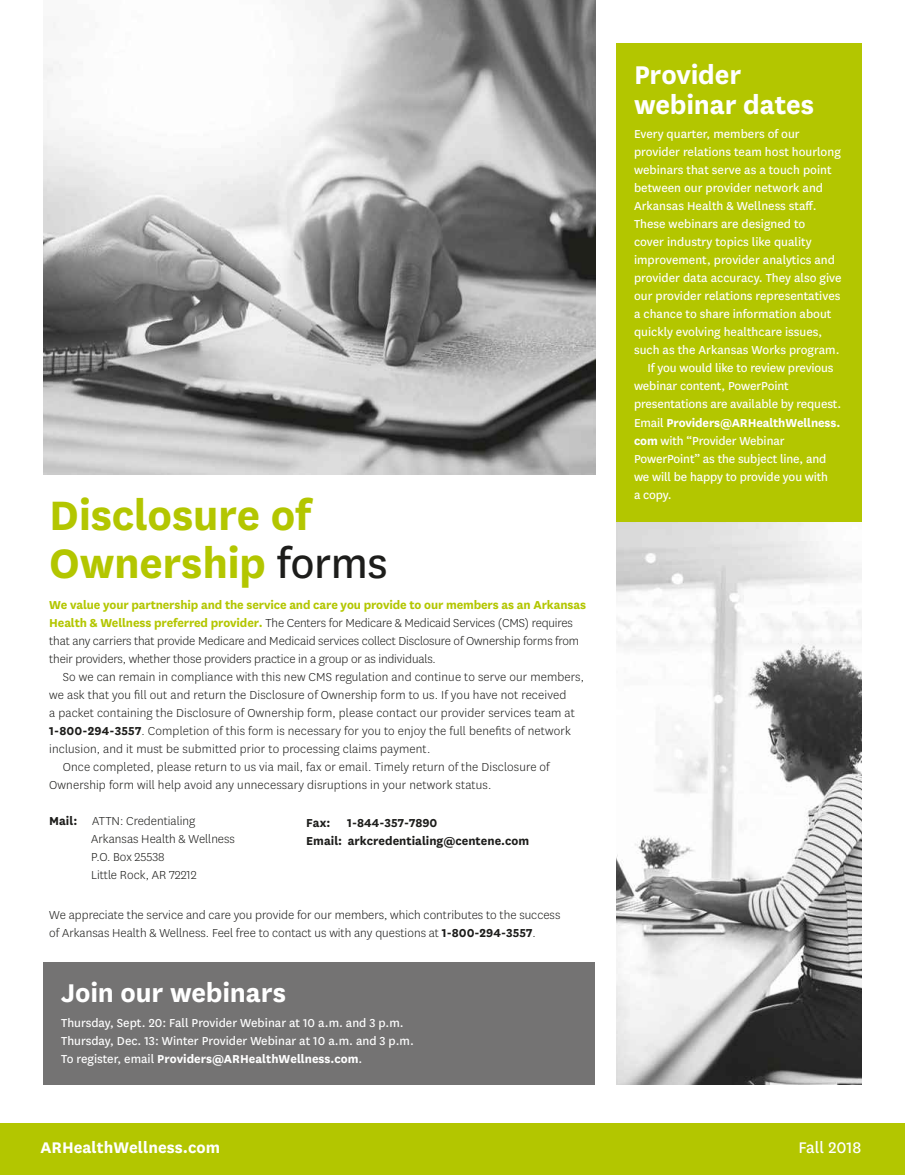
<style>
.page{position:relative;width:905px;height:1175px;background:#fff}
.page>*{position:absolute;margin:0;border:0;box-sizing:border-box;transform-origin:0 0}
.t1{font:700 48px/48px "Centene Sans";letter-spacing:-.005em;color:#b3c600}
.t2{font:700 30px/30px "Centene Sans";letter-spacing:-.005em;color:#fff}
.t3{font:700 18px "Centene Sans";color:#fff}
.t4{font:18px "Centene Sans";color:#fff}
.t5{font:300 13.5px/18px "Centene Sans";letter-spacing:.005em;color:#1d1d1b}
.t6{font:13.5px/18px "Centene Sans";color:#fff}
.t7{font:700 13.5px "Centene Sans";color:#1d1d1b}
.t8{font:700 13.5px "Centene Sans";color:#fff}
.s1{font-weight:400;color:#1d1d1b}
.s2{font-weight:700;color:#b3c600}
.s3{font-weight:700}
.s4{font-weight:400}
</style>
<div class="page">
<img style="left:616px;top:522px;width:245px;height:562px">
<img style="left:43px;top:0;width:552px;height:474px">
<div style="left:616px;top:43px;width:245px;height:479px;background:#b3c600"></div>
<div style="left:43px;top:961px;width:552px;height:123px;background:#747373"></div>
<div style="left:0;top:1123px;width:905px;height:52px;background:#b3c600"></div>
<h2 class="t1" style="left:49px;top:487px;width:340px">Disclosure of<br>Ownership <span class="s1">forms</span></h2>
<p class="t5" style="left:49px;top:596px;width:538px"><span class="s2">We value your partnership and the service and care you provide to our members as an Arkansas Health &amp; Wellness preferred provider.</span> The Centers for Medicare &amp; Medicaid Services (CMS) requires that any carriers that provide Medicare and Medicaid services collect Disclosure of Ownership forms from their providers, whether those providers practice in a group or as individuals.</p>
<p class="t5" style="left:49px;top:667px;width:536px;text-indent:14px">So we can remain in compliance with this new CMS regulation and continue to serve our members, we ask that you fill out and return the Disclosure of Ownership form to us. If you have not received<br>a packet containing the Disclosure of Ownership form, please contact our provider services team at <span class="s3">1-800-294-3557</span>. Completion of this form is necessary for you to enjoy the full benefits of network inclusion, and it must be submitted prior to processing claims payment.</p>
<p class="t5" style="left:49px;top:757px;width:502px;text-indent:14px">Once completed, please return to us via mail, fax or email. Timely return of the Disclosure of<br>Ownership form will help avoid any unnecessary disruptions in your network status.</p>
<h3 class="t7" style="left:49px;top:811px;width:30px">Mail:</h3>
<p class="t5" style="left:91px;top:812px;width:145px">ATTN: Credentialing<br>Arkansas Health &amp; Wellness<br>P.O. Box 25538<br>Little Rock, AR 72212</p>
<p class="t7" style="left:306px;top:813px;width:133px">Fax: 1-844-357-7890</p>
<p class="t7" style="left:306px;top:831px;width:224px">Email: arkcredentialing@centene.com</p>
<p class="t5" style="left:49px;top:906px;width:512px">We appreciate the service and care you provide for our members, which contributes to the success of Arkansas Health &amp; Wellness. Feel free to contact us with any questions at <span class="s3">1-800-294-3557</span>.</p>
<h2 class="t2" style="left:61px;top:976px;width:226px">Join our webinars</h2>
<p class="t6" style="left:61px;top:1013px;width:344px">Thursday, Sept. 20: Fall Provider Webinar at 10 a.m. and 3 p.m.</p>
<p class="t6" style="left:61px;top:1031px;width:354px">Thursday, Dec. 13: Winter Provider Webinar at 10 a.m. and 3 p.m.</p>
<p class="t8" style="left:61px;top:1049px;width:303px"><span class="s4">To register, email</span> Providers@ARHealthWellness.com<span class="s4">.</span></p>
<h2 class="t2" style="left:634px;top:57px;width:182px">Provider webinar dates</h2>
<p class="t6" style="left:634px;top:125px;width:209px">Every quarter, members of our provider relations team host hourlong webinars that serve as a touch point between our provider network and Arkansas Health &amp; Wellness staff.<br>These webinars are designed to<br>cover industry topics like quality improvement, provider analytics and provider data accuracy. They also give our provider relations representatives a chance to share information about quickly evolving healthcare issues, such as the Arkansas Works program.</p>
<p class="t6" style="left:634px;top:359px;width:209px;text-indent:14px">If you would like to review previous webinar content, PowerPoint presentations are available by request.<br>Email <span class="s3">Providers@ARHealthWellness. com</span> with “Provider Webinar<br>PowerPoint” as the subject line, and we will be happy to provide you with<br>a copy.</p>
<p class="t3" style="left:41px;top:1134px;width:181px">ARHealthWellness.com</p>
<p class="t4" style="left:798px;top:1135px;width:65px">Fall 2018</p>
</div>
